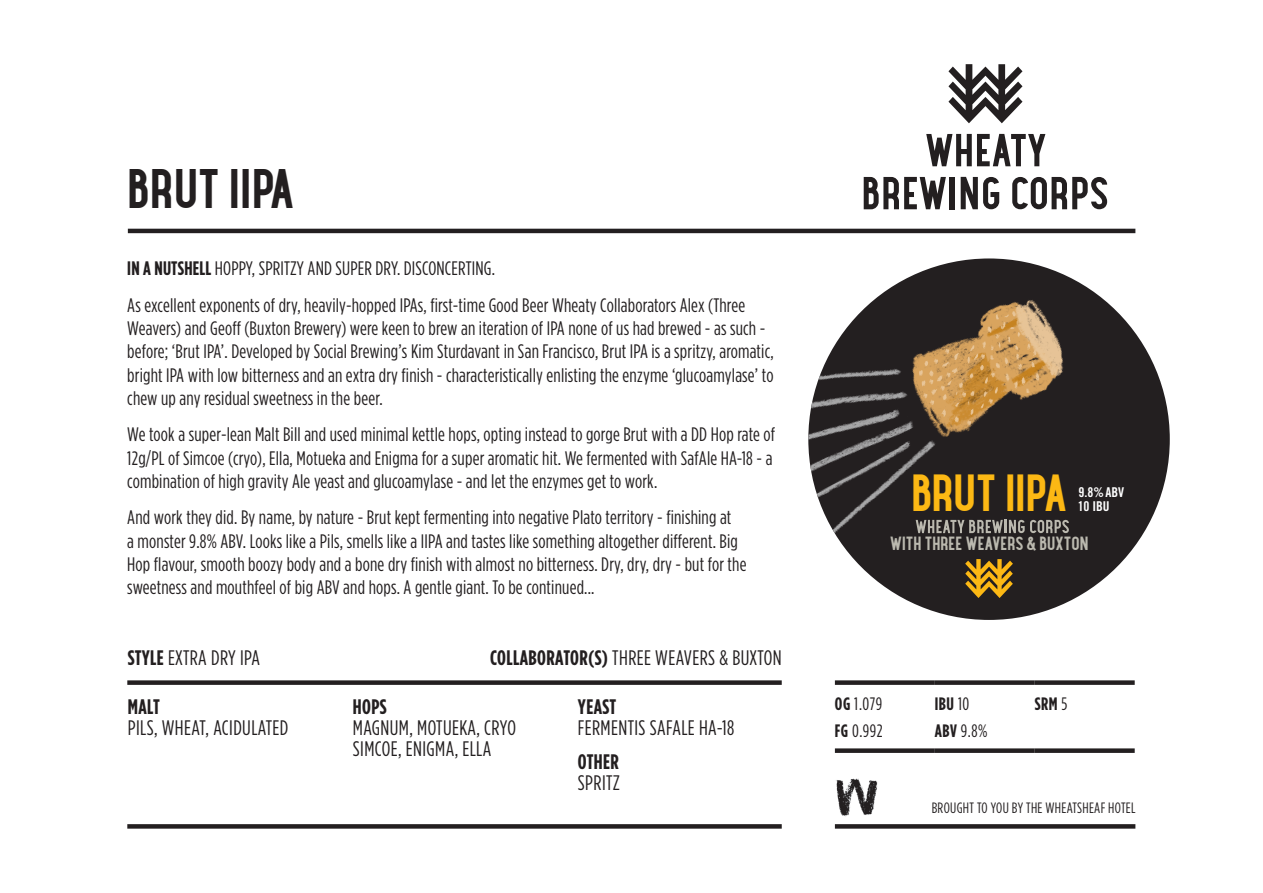
<style>
.page{position:relative;width:1263px;height:893px;background:#fff}
.page>*{position:absolute;margin:0;border:0;box-sizing:border-box;transform-origin:0 0}
.t1{font:700 48px "Maxwell Sans";letter-spacing:.015em;color:#231f20}
.t2{font:700 45px "Maxwell Sans";color:#fcb814}
.t3{font:21px/21px "Gotham Condensed";letter-spacing:.02em;color:#231f20}
.t4{font:700 21px "Gotham Condensed";letter-spacing:.02em;color:#231f20}
.t5{font:19.5px/23.4px "Gotham Condensed";letter-spacing:.01em;color:#231f20}
.t6{font:18px "Gotham Condensed";letter-spacing:.02em;color:#231f20}
.t7{font:700 18px "Gotham Condensed";letter-spacing:.03em;color:#231f20}
.t8{font:700 16.5px "Maxwell Sans";letter-spacing:.01em;color:#bbb9af}
.t9{font:15px "Gotham Condensed";letter-spacing:.02em;color:#231f20}
.t10{font:13.5px "Trade Gothic Bold Cond Twenty";color:#fff}
.s1{font-weight:700}
.s2{font-weight:400}
</style>
<div class="page">
<hr style="left:128px;top:229px;width:1007px;height:4px;background:#231f20">
<div style="left:127px;top:824px;width:655px;height:5px;background:#231f20"></div>
<div style="left:127px;top:680px;width:655px;height:5px;background:#231f20"></div>
<div style="left:835px;top:824px;width:300px;height:5px;background:#231f20"></div>
<img style="left:836px;top:778px;width:42px;height:39px">
<div style="left:835px;top:680px;width:100px;height:5px;background:#231f20"></div>
<div style="left:935px;top:680px;width:100px;height:5px;background:#231f20"></div>
<div style="left:1035px;top:680px;width:100px;height:5px;background:#231f20"></div>
<div style="left:835px;top:748px;width:100px;height:5px;background:#231f20"></div>
<div style="left:935px;top:748px;width:100px;height:5px;background:#231f20"></div>
<div style="left:1035px;top:748px;width:100px;height:5px;background:#231f20"></div>
<svg style="left:948px;top:64px;width:74px;height:59px"></svg>
<svg style="left:926px;top:134px;width:119px;height:32px"></svg>
<svg style="left:864px;top:177px;width:82px;height:32px"></svg>
<div style="left:950px;top:177px;width:5px;height:32px;background:#231f20"></div>
<svg style="left:961px;top:177px;width:38px;height:32px"></svg>
<svg style="left:1012px;top:177px;width:95px;height:32px"></svg>
<div style="left:808px;top:258px;width:362px;height:362px;background:#231f20;border-radius:50%"></div>
<img style="left:808px;top:308px;width:162px;height:233px">
<img style="left:903px;top:317px;width:6px;height:25px">
<img style="left:891px;top:342px;width:79px;height:107px">
<img style="left:913px;top:430px;width:57px;height:9px">
<img style="left:909px;top:305px;width:139px;height:125px">
<img style="left:1000px;top:300px;width:63px;height:86px">
<svg style="left:916px;top:520px;width:153px;height:13px"></svg>
<svg style="left:965px;top:559px;width:48px;height:39px"></svg>
<h1 class="t1" style="left:127px;top:155px;width:168px">BRUT IIPA</h1>
<p class="t5" style="left:127px;top:250px;width:619px;line-height:36.2px"><span class="s1">IN A NUTSHELL</span> HOPPY, SPRITZY AND SUPER DRY. DISCONCERTING.<br>As excellent exponents of dry, heavily-hopped IPAs, first-time Good Beer Wheaty Collaborators Alex (Three</p>
<p class="t5" style="left:127px;top:316px;width:648px">Weavers) and Geoff (Buxton Brewery) were keen to brew an iteration of IPA none of us had brewed - as such - before; ‘Brut IPA’. Developed by Social Brewing’s Kim Sturdavant in San Francisco, Brut IPA is a spritzy, aromatic, bright IPA with low bitterness and an extra dry finish - characteristically enlisting the enzyme ‘glucoamylase’ to chew up any residual sweetness in the beer.</p>
<p class="t5" style="left:127px;top:423px;width:649px">We took a super-lean Malt Bill and used minimal kettle hops, opting instead to gorge Brut with a DD Hop rate of<br>12g/PL of Simcoe (cryo), Ella, Motueka and Enigma for a super aromatic hit. We fermented with SafAle HA-18 - a combination of high gravity Ale yeast and glucoamylase - and let the enzymes get to work.</p>
<p class="t5" style="left:127px;top:505px;width:621px">And work they did. By name, by nature - Brut kept fermenting into negative Plato territory - finishing at<br>a monster 9.8% ABV. Looks like a Pils, smells like a IIPA and tastes like something altogether different. Big Hop flavour, smooth boozy body and a bone dry finish with almost no bitterness. Dry, dry, dry - but for the sweetness and mouthfeel of big ABV and hops. A gentle giant. To be continued...</p>
<p class="t3" style="left:128px;top:647px;width:134px"><span class="s1">STYLE</span> EXTRA DRY IPA</p>
<p class="t3" style="left:490px;top:647px;width:293px"><span class="s1">COLLABORATOR(S)</span> THREE WEAVERS &amp; BUXTON</p>
<p class="t4" style="left:128px;top:694px;width:34px">MALT</p>
<p class="t3" style="left:128px;top:717px;width:162px">PILS, WHEAT, ACIDULATED</p>
<p class="t4" style="left:353px;top:694px;width:35px">HOPS</p>
<p class="t3" style="left:353px;top:717px;width:165px">MAGNUM, MOTUEKA, CRYO<br>SIMCOE, ENIGMA, ELLA</p>
<p class="t4" style="left:578px;top:694px;width:40px">YEAST</p>
<p class="t3" style="left:578px;top:717px;width:158px">FERMENTIS SAFALE HA-18</p>
<p class="t4" style="left:578px;top:749px;width:43px">OTHER</p>
<p class="t3" style="left:578px;top:772px;width:44px">SPRITZ</p>
<h2 class="t2" style="left:911px;top:461px;width:157px">BRUT IIPA</h2>
<p class="t10" style="left:1079px;top:484px;width:47px">9.8%ABV</p>
<p class="t8" style="left:890px;top:532px;width:200px">WITH THREE WEAVERS &amp; BUXTON</p>
<p class="t10" style="left:1078px;top:498px;width:33px">10 IBU</p>
<p class="t6" style="left:835px;top:693px;width:49px"><span class="s1">OG</span> 1.079</p>
<p class="t7" style="left:935px;top:693px;width:36px">IBU <span class="s2">10</span></p>
<p class="t7" style="left:1035px;top:693px;width:34px">SRM <span class="s2">5</span></p>
<p class="t6" style="left:835px;top:720px;width:49px"><span class="s1">FG</span> 0.992</p>
<p class="t6" style="left:935px;top:720px;width:54px"><span class="s1">ABV</span> 9.8%</p>
<p class="t9" style="left:932px;top:799px;width:205px">BROUGHT TO YOU BY THE WHEATSHEAF HOTEL</p>
</div>
